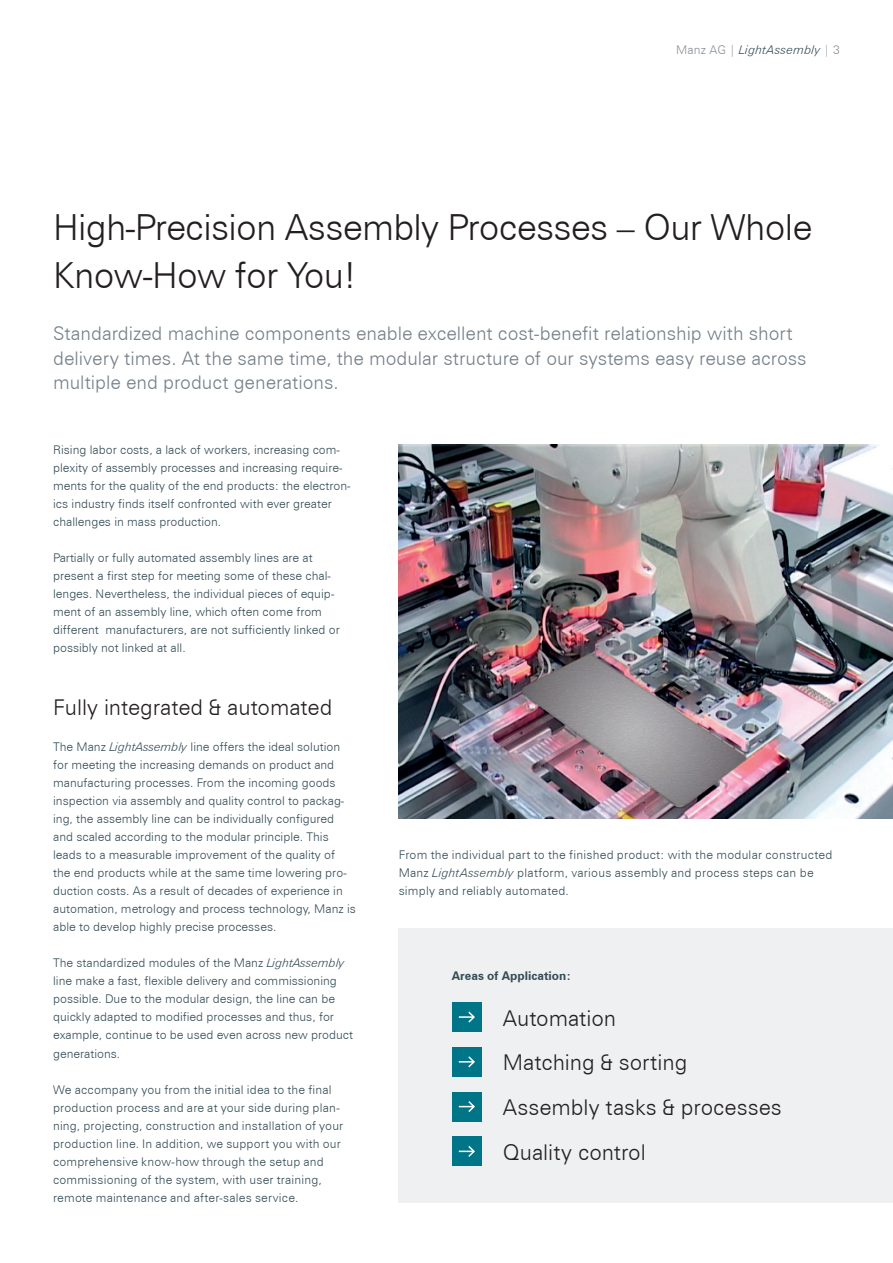
<style>
.page{position:relative;width:893px;height:1263px;background:#fff}
.page>*{position:absolute;margin:0;border:0;box-sizing:border-box;transform-origin:0 0}
.t1{font:300 36px/48px "Zurich BT";letter-spacing:-.02em;color:#231f20}
.t2{font:300 21.75px/44.7px "Zurich BT";color:#231f20}
.t3{font:300 18.75px/24.8px "Zurich BT";color:#757f88}
.t4{font:300 12px/18px "Zurich BT";color:#344c55}
.t5{font:300 12px/18px "Zurich BT";letter-spacing:.02em;color:#344c55}
.t6{font:italic 300 12px "Zurich BT";letter-spacing:.02em;color:#344c55}
.t7{font:700 12px "Zurich BT";color:#344c55}
.s1{font-style:normal;color:#878f97}
.s2{font-style:italic}
</style>
<div class="page">
<div style="left:399px;top:928px;width:494px;height:274px;background:#eef0f1"></div>
<div style="left:452px;top:1002px;width:30px;height:30px;background:#007587"></div>
<svg style="left:458px;top:1011px;width:17px;height:12px"></svg>
<div style="left:452px;top:1047px;width:30px;height:30px;background:#007587"></div>
<svg style="left:458px;top:1056px;width:17px;height:12px"></svg>
<div style="left:452px;top:1092px;width:30px;height:29px;background:#007587"></div>
<svg style="left:458px;top:1101px;width:17px;height:11px"></svg>
<div style="left:452px;top:1136px;width:30px;height:30px;background:#007587"></div>
<svg style="left:458px;top:1146px;width:17px;height:11px"></svg>
<img style="left:399px;top:444px;width:494px;height:375px">
<p class="t6" style="left:676px;top:42px;width:165px"><span class="s1">Manz AG |</span> LightAssembly <span class="s1">| 3</span></p>
<h1 class="t1" style="left:53px;top:203px;width:761px">High-Precision Assembly Processes – Our Whole<br>Know-How for You!</h1>
<h3 class="t3" style="left:53px;top:321px;width:755px">Standardized machine components enable excellent cost-benefit relationship with short delivery times. At the same time, the modular structure of our systems easy reuse across multiple end product generations.</h3>
<p class="t4" style="left:53px;top:440px;width:299px">Rising labor costs, a lack of workers, increasing com&shy;plexity of assembly processes and increasing require&shy;ments for the quality of the end products: the electron&shy;ics industry finds itself confronted with ever greater challenges in mass production.</p>
<p class="t4" style="left:53px;top:548px;width:288px">Partially or fully automated assembly lines are at present a first step for meeting some of these chal&shy;lenges. Nevertheless, the individual pieces of equip&shy;ment of an assembly line, which often come from different manufacturers, are not sufficiently linked or possibly not linked at all.</p>
<h2 class="t2" style="left:53px;top:685px;width:281px">Fully integrated &amp; automated</h2>
<p class="t4" style="left:53px;top:738px;width:304px">The Manz <span class="s2">LightAssembly</span> line offers the ideal solution for meeting the increasing demands on product and manufacturing processes. From the incoming goods inspection via assembly and quality control to packag&shy;ing, the assembly line can be individually configured and scaled according to the modular principle. This leads to a measurable improvement of the quality of<br>the end products while at the same time lowering pro&shy;duction costs. As a result of decades of experience in automation, metrology and process technology, Manz is able to develop highly precise processes.</p>
<p class="t4" style="left:53px;top:954px;width:301px">The standardized modules of the Manz <span class="s2">LightAssembly </span>line make a fast, flexible delivery and commissioning possible. Due to the modular design, the line can be quickly adapted to modified processes and thus, for example, continue to be used even across new product generations.</p>
<p class="t4" style="left:53px;top:1080px;width:292px">We accompany you from the initial idea to the final production process and are at your side during plan&shy;ning, projecting, construction and installation of your production line. In addition, we support you with our comprehensive know-how through the setup and commissioning of the system, with user training, remote maintenance and after-sales service.</p>
<p class="t5" style="left:399px;top:845px;width:435px">From the individual part to the finished product: with the modular constructed<br>Manz <span class="s2">LightAssembly</span> platform, various assembly and process steps can be simply and reliably automated.</p>
<p class="t7" style="left:452px;top:968px;width:121px">Areas of Application:</p>
<h2 class="t2" style="left:503px;top:995px;width:281px">Automation<br>Matching &amp; sorting<br>Assembly tasks &amp; processes<br>Quality control</h2>
</div>
